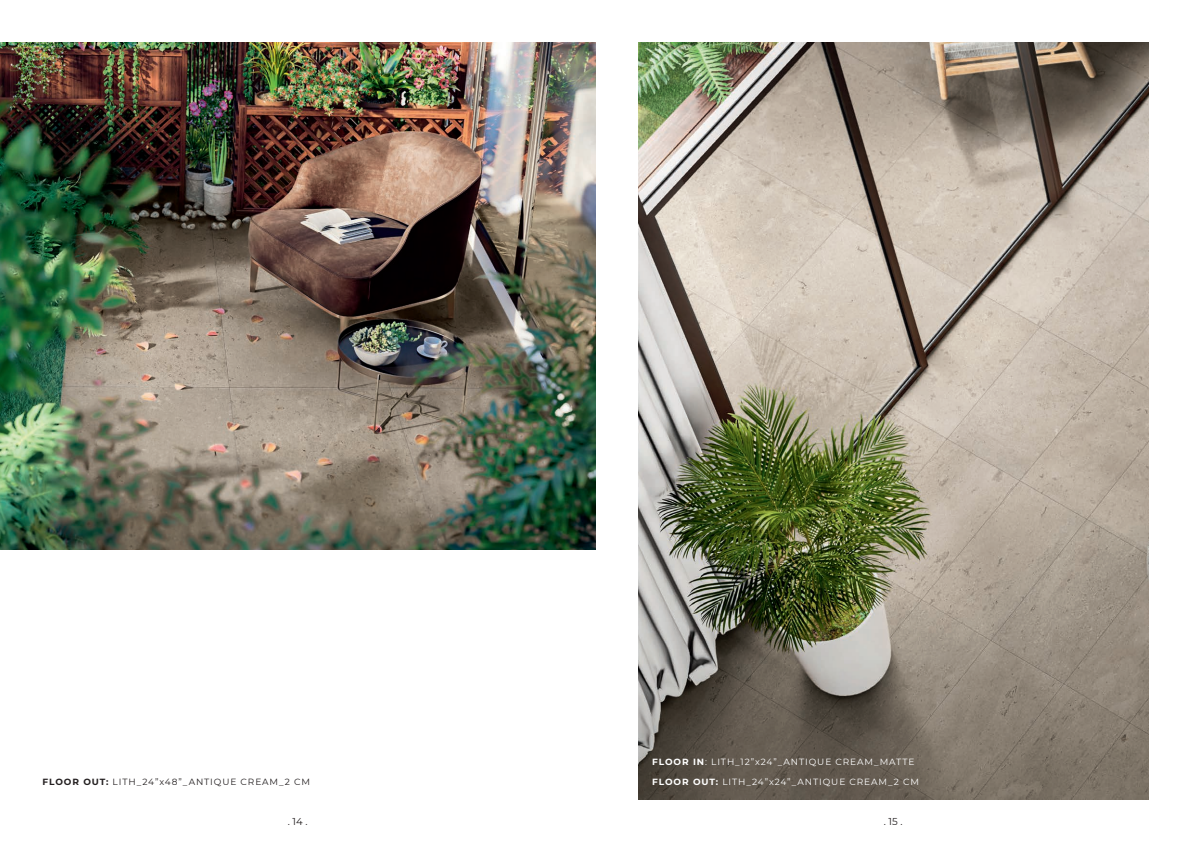
<style>
.page{position:relative;width:1191px;height:842px;background:#fff}
.page>*{position:absolute;margin:0;border:0;box-sizing:border-box;transform-origin:0 0}
.t1{font:10px "Montserrat";color:#231f20}
.t2{font:9px "Montserrat";letter-spacing:.1em;color:#fff}
.t3{font:9px "Montserrat";letter-spacing:.1em;color:#231f20}
.s1{font-weight:700}
</style>
<div class="page">
<img style="left:638px;top:43px;width:510px;height:756px">
<img style="left:0;top:43px;width:595px;height:507px">
<p class="t2" style="left:652px;top:756px;width:264px"><span class="s1">FLOOR IN</span>: LITH_12”x24”_ANTIQUE CREAM_MATTE</p>
<p class="t3" style="left:43px;top:776px;width:269px"><span class="s1">FLOOR OUT:</span> LITH_24”x48”_ANTIQUE CREAM_2 CM</p>
<p class="t2" style="left:652px;top:776px;width:268px"><span class="s1">FLOOR OUT:</span> LITH_24”x24”_ANTIQUE CREAM_2 CM</p>
<p class="t1" style="left:288px;top:814px;width:21px">. 14 .</p>
<p class="t1" style="left:884px;top:814px;width:20px">. 15 .</p>
</div>
